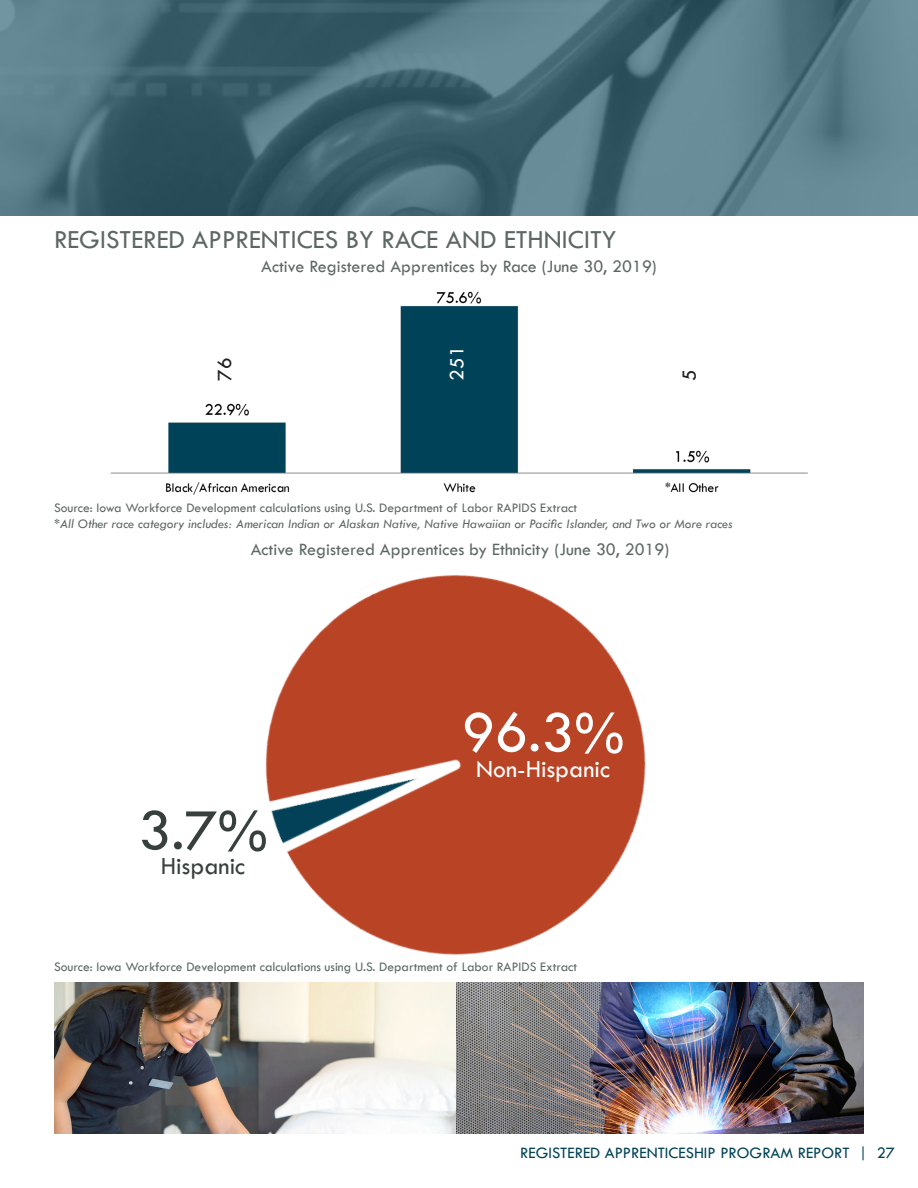
<style>
.page{position:relative;width:918px;height:1188px;background:#fff}
.page>*{position:absolute;margin:0;border:0;box-sizing:border-box;transform-origin:0 0}
.Chart_Table_Header{font:60px "Tw Cen";color:#fff}
.Chart_Table_Header-2{font:60px "Tw Cen";color:#37403c}
.Headers{font:27px "Tw Cen";color:#5e6863}
.Chart_Table_Header-3{font:25.5px "Tw Cen";color:#fff}
.Chart_Table_Header-4{font:25.5px "Tw Cen";color:#37403c}
.Chart_Table_Header-5{font:21px "Tw Cen";color:#231f20}
.Chart_Table_Header-6{font:21px "Tw Cen";color:#fff}
.Chart_Table_Header-7{font:18px "Tw Cen";color:#5e6863}
.t1{font:16.5px "Tw Cen";color:#014257}
.t2{font:13.5px "Tw Cen";color:#5e6863}
.t3{font:italic 13.5px "Tw Cen";color:#5e6863}
</style>
<div class="page">
<img style="left:0;top:0;width:918px;height:215px">
<img style="left:110px;top:291px;width:698px;height:202px">
<img style="left:178px;top:486px;width:557px;height:469px">
<img style="left:54px;top:982px;width:810px;height:152px">
<p class="Headers" style="left:54px;top:223px;width:564px">REGISTERED APPRENTICES BY RACE AND ETHNICITY</p>
<p class="Chart_Table_Header-7" style="left:261px;top:256px;width:397px">Active Registered Apprentices by Race (June 30, 2019)</p>
<p class="Chart_Table_Header-5" style="left:212px;top:381px;width:25px;rotate:-90deg">76</p>
<p class="Chart_Table_Header-6" style="left:444px;top:381px;width:36px;rotate:-90deg">251</p>
<p class="Chart_Table_Header-5" style="left:676px;top:381px;width:13px;rotate:-90deg">5</p>
<p class="t2" style="left:54px;top:500px;width:525px">Source: Iowa Workforce Development calculations using U.S. Department of Labor RAPIDS Extract</p>
<p class="t3" style="left:54px;top:516px;width:680px">*All Other race category includes: American Indian or Alaskan Native, Native Hawaiian or Pacific Islander, and Two or More races</p>
<p class="Chart_Table_Header-7" style="left:251px;top:539px;width:420px">Active Registered Apprentices by Ethnicity (June 30, 2019)</p>
<p class="Chart_Table_Header" style="left:462px;top:696px;width:164px">96.3%</p>
<p class="Chart_Table_Header-2" style="left:138px;top:794px;width:131px">3.7%</p>
<p class="Chart_Table_Header-4" style="left:161px;top:851px;width:86px">Hispanic</p>
<p class="Chart_Table_Header-3" style="left:476px;top:754px;width:135px">Non-Hispanic</p>
<p class="t2" style="left:54px;top:959px;width:525px">Source: Iowa Workforce Development calculations using U.S. Department of Labor RAPIDS Extract</p>
<p class="t1" style="left:520px;top:1143px;width:376px">REGISTERED APPRENTICESHIP PROGRAM REPORT | 27</p>
</div>
